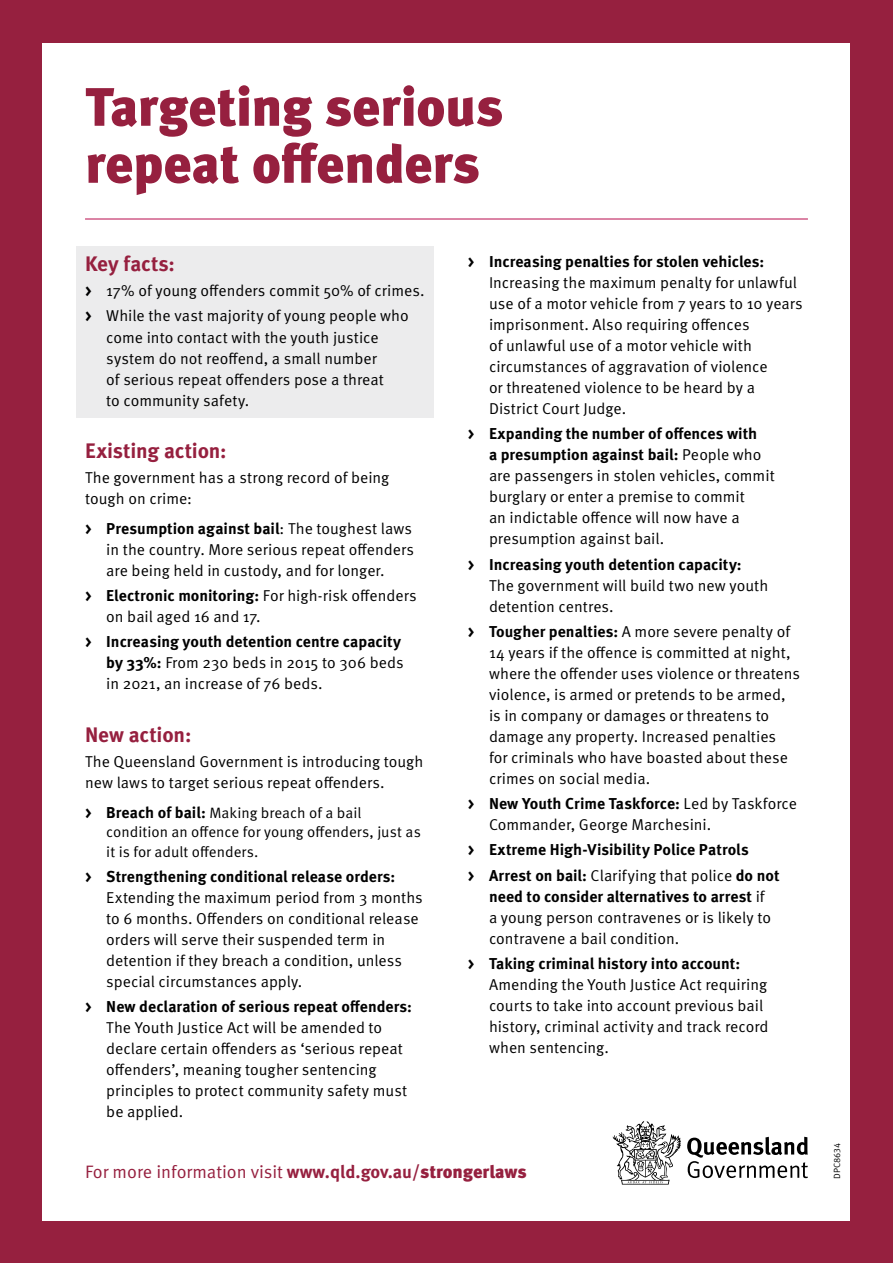
<style>
.page{position:relative;width:893px;height:1263px;background:#96203f}
.page>*{position:absolute;margin:0;border:0;box-sizing:border-box;transform-origin:0 0}
.H1_title_black{font:900 54px/57px "Meta Pro";letter-spacing:-.015em;color:#96203f}
.H3_subhead{font:700 21px "Meta Pro";letter-spacing:-.005em;color:#96203f}
.t1{font:18px "Meta Pro Norm";color:#96203f}
.body{font:15.75px/21px "Meta Pro Norm";color:#000}
.t2{font:700 15.75px "Meta Pro";color:#000}
.t3{font:15px/19.5px "Meta Pro Norm";color:#000}
.t4{font:9px "Meta Pro Norm";color:#000}
.s1{font-family:"Meta Pro";font-weight:700}
.s2{font-family:"Meta Pro";font-weight:700;font-size:15.75px}
.s3{font-family:"Meta Pro";font-weight:900}
</style>
<div class="page">
<div style="left:43px;top:43px;width:807px;height:1177px;background:#fff"></div>
<svg style="left:687px;top:1137px;width:121px;height:41px"></svg>
<svg style="left:613px;top:1121px;width:68px;height:63px"></svg>
<div style="left:77px;top:247px;width:357px;height:38px;background:#ececed"></div>
<div style="left:77px;top:276px;width:357px;height:33px;background:#ececed"></div>
<div style="left:77px;top:301px;width:357px;height:117px;background:#ececed"></div>
<hr style="left:85px;top:219px;width:723px;height:1px;background:#b80b4d">
<h1 class="H1_title_black" style="left:85px;top:76px;width:420px">Targeting serious repeat offenders</h1>
<h3 class="H3_subhead" style="left:85px;top:247px;width:91px">Key facts:</h3>
<p class="body" style="left:85px;top:279px;width:341px"><span class="s1">&gt;</span> 17% of young offenders commit 50% of crimes.</p>
<p class="body" style="left:106px;top:304px;width:304px;text-indent:-21px"><span class="s1">&gt;</span> While the vast majority of young people who come into contact with the youth justice system do not reoffend, a small number<br>of serious repeat offenders pose a threat<br>to community safety.</p>
<h3 class="H3_subhead" style="left:85px;top:434px;width:143px">Existing action:</h3>
<p class="body" style="left:85px;top:466px;width:306px">The government has a strong record of being tough on crime:</p>
<p class="body" style="left:106px;top:517px;width:309px;text-align:justify;text-indent:-21px"><span class="s1">&gt; Presumption against bail</span>: The toughest laws in the country. More serious repeat offenders are being held in custody, and for longer.</p>
<p class="body" style="left:106px;top:584px;width:312px;text-indent:-21px"><span class="s1">&gt; Electronic monitoring:</span> For high-risk offenders on bail aged 16 and 17.</p>
<p class="body" style="left:106px;top:630px;width:299px;text-indent:-21px"><span class="s1">&gt; Increasing youth detention centre capacity by 33%:</span> From 230 beds in 2015 to 306 beds in 2021, an increase of 76 beds.</p>
<h3 class="H3_subhead" style="left:85px;top:718px;width:108px">New action:</h3>
<p class="body" style="left:85px;top:750px;width:340px">The Queensland Government is introducing tough new laws to target serious repeat offenders.</p>
<p class="t3" style="left:106px;top:802px;width:316px;text-indent:-21px"><span class="s2">&gt; Breach of bail:</span> Making breach of a bail condition an offence for young offenders, just as it is for adult offenders.</p>
<p class="body" style="left:106px;top:865px;width:318px;text-indent:-21px"><span class="s1">&gt; Strengthening conditional release orders:<br></span>Extending the maximum period from 3 months to 6 months. Offenders on conditional release orders will serve their suspended term in detention if they breach a condition, unless special circumstances apply.</p>
<p class="body" style="left:106px;top:995px;width:307px;text-indent:-21px"><span class="s1">&gt; New declaration of serious repeat offenders:<br></span>The Youth Justice Act will be amended to declare certain offenders as ‘serious repeat offenders’, meaning tougher sentencing principles to protect community safety must be applied.</p>
<p class="body" style="left:489px;top:250px;width:315px;text-indent:-21px"><span class="s1">&gt; Increasing penalties for stolen vehicles:<br></span>Increasing the maximum penalty for unlawful use of a motor vehicle from 7 years to 10 years imprisonment. Also requiring offences<br>of unlawful use of a motor vehicle with circumstances of aggravation of violence<br>or threatened violence to be heard by a District Court Judge.</p>
<p class="body" style="left:489px;top:422px;width:287px;text-indent:-21px"><span class="s1">&gt; Expanding the number of offences with<br>a presumption against bail:</span> People who are passengers in stolen vehicles, commit burglary or enter a premise to commit<br>an indictable offence will now have a presumption against bail.</p>
<p class="body" style="left:489px;top:553px;width:281px;text-indent:-21px"><span class="s1">&gt; Increasing youth detention capacity:<br></span>The government will build two new youth detention centres.</p>
<p class="body" style="left:489px;top:620px;width:313px;text-indent:-21px"><span class="s1">&gt; Tougher penalties:</span> A more severe penalty of 14 years if the offence is committed at night, where the offender uses violence or threatens violence, is armed or pretends to be armed, is in company or damages or threatens to damage any property. Increased penalties<br>for criminals who have boasted about these crimes on social media.</p>
<p class="body" style="left:489px;top:792px;width:309px;text-indent:-21px"><span class="s1">&gt; New Youth Crime Taskforce:</span> Led by Taskforce<br>Commander, George Marchesini.</p>
<p class="t2" style="left:468px;top:837px;width:283px">&gt; Extreme High-Visibility Police Patrols</p>
<p class="body" style="left:489px;top:864px;width:292px;text-indent:-21px"><span class="s1">&gt; Arrest on bail:</span> Clarifying that police <span class="s1">do not need to consider alternatives to arrest</span> if<br>a young person contravenes or is likely to contravene a bail condition.</p>
<p class="body" style="left:489px;top:952px;width:281px;text-indent:-21px"><span class="s1">&gt; Taking criminal history into account:<br></span>Amending the Youth Justice Act requiring courts to take into account previous bail history, criminal activity and track record when sentencing.</p>
<p class="t1" style="left:85px;top:1158px;width:443px">For more information visit <span class="s1">www.qld.gov.au/</span><span class="s3">strongerlaws</span></p>
<p class="t4" style="left:830px;top:1179px;width:38px;rotate:-90deg">DPC8634</p>
</div>
